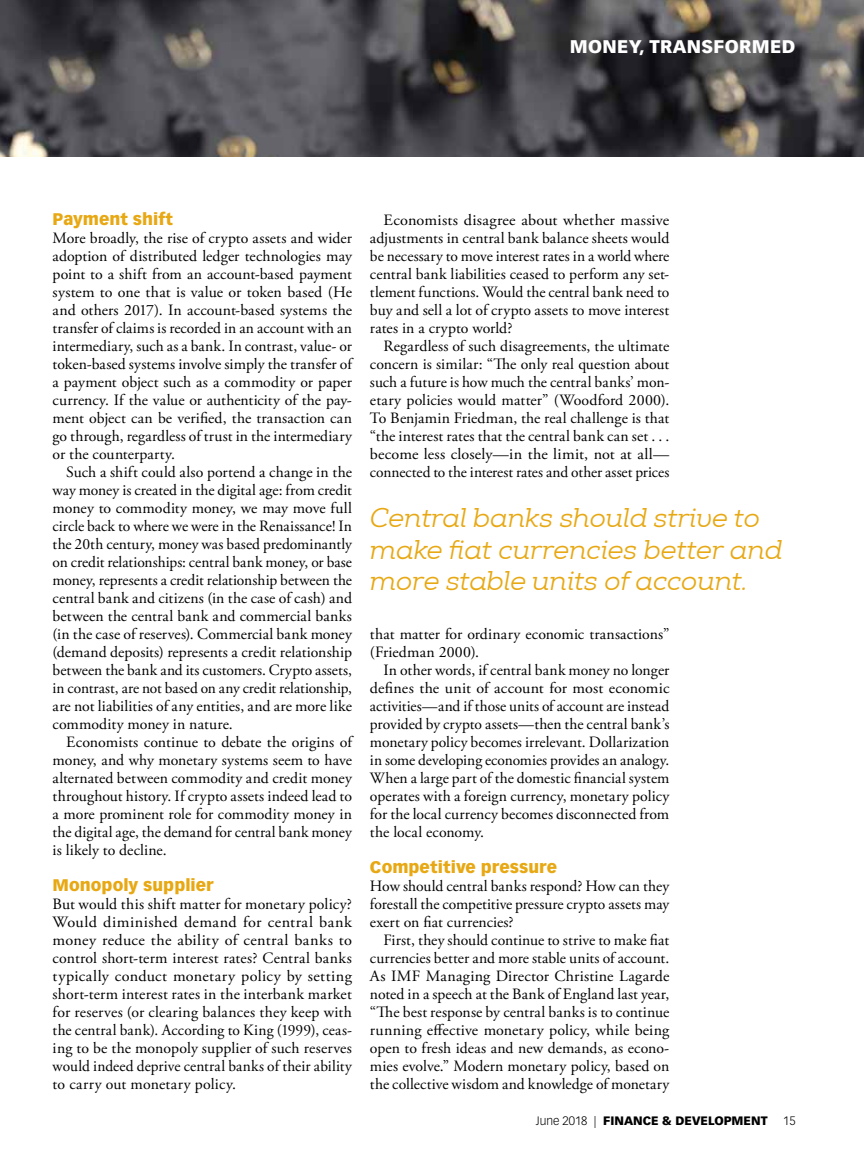
<style>
.page{position:relative;width:864px;height:1161px;background:#fff}
.page>*{position:absolute;margin:0;border:0;box-sizing:border-box;transform-origin:0 0}
.t1{font:italic 27px/31.5px "Nexa Slab";letter-spacing:-.01em;color:#e7a813}
.t2{font:900 18px "Vectora LT Std";letter-spacing:.02em;color:#fff}
.t3{font:900 16.5px "Vectora LT Std";letter-spacing:.005em;color:#e7a813}
.t4{font:15.75px/18px "Adobe Garamond Pro";letter-spacing:.005em;color:#000;text-align:justify}
.t5{font:900 12px "Vectora LT Std";color:#000}
.t6{font:300 12px "Vectora LT Std";color:#000}
.s1{font-weight:300}
</style>
<div class="page">
<img style="left:0;top:0;width:864px;height:157px">
<p class="t2" style="left:570px;top:36px;width:227px">MONEY, TRANSFORMED</p>
<p class="t3" style="left:53px;top:209px;width:122px">Payment shift</p>
<p class="t4" style="left:53px;top:230px;width:301px">More broadly, the rise of crypto assets and wider adoption of distributed ledger technologies may point to a shift from an account-based payment system to one that is value or token based (He and others 2017). In account-based systems the transfer of claims is recorded in an account with an intermediary, such as a bank. In contrast, value- or token-based systems involve simply the transfer of a payment object such as a commodity or paper currency. If the value or authenticity of the pay&shy;ment object can be verified, the transaction can go through, regardless of trust in the intermediary or the counterparty.</p>
<p class="t4" style="left:53px;top:464px;width:301px;text-indent:13px">Such a shift could also portend a change in the way money is created in the digital age: from credit money to commodity money, we may move full circle back to where we were in the Renaissance! In the 20th century, money was based predominantly on credit relationships: central bank money, or base money, represents a credit relationship between the central bank and citizens (in the case of cash) and between the central bank and commercial banks (in the case of reserves). Commercial bank money (demand deposits) represents a credit relationship between the bank and its customers. Crypto assets, in contrast, are not based on any credit relationship, are not liabilities of any entities, and are more like commodity money in nature.</p>
<p class="t4" style="left:53px;top:734px;width:301px;text-indent:14px">Economists continue to debate the origins of money, and why monetary systems seem to have alternated between commodity and credit money throughout history. If crypto assets indeed lead to a more prominent role for commodity money in the digital age, the demand for central bank money is likely to decline.</p>
<p class="t3" style="left:53px;top:875px;width:162px">Monopoly supplier</p>
<p class="t4" style="left:53px;top:896px;width:301px">But would this shift matter for monetary policy?<br>Would diminished demand for central bank money reduce the ability of central banks to control short-term interest rates? Central banks typically conduct monetary policy by setting short-term interest rates in the interbank market for reserves (or clearing balances they keep with the central bank). According to King (1999), ceas&shy;ing to be the monopoly supplier of such reserves would indeed deprive central banks of their ability to carry out monetary policy.</p>
<p class="t4" style="left:370px;top:212px;width:301px;text-indent:14px">Economists disagree about whether massive adjustments in central bank balance sheets would be necessary to move interest rates in a world where central bank liabilities ceased to perform any set&shy;tlement functions. Would the central bank need to buy and sell a lot of crypto assets to move interest rates in a crypto world?</p>
<p class="t4" style="left:370px;top:338px;width:301px;text-indent:13px">Regardless of such disagreements, the ultimate concern is similar: “The only real question about such a future is how much the central banks’ mon&shy;etary policies would matter” (Woodford 2000).<br>To Benjamin Friedman, the real challenge is that “the interest rates that the central bank can set . . . become less closely—in the limit, not at all— connected to the interest rates and other asset prices</p>
<h1 class="t1" style="left:370px;top:503px;width:414px">Central banks should strive to make fiat currencies better and more stable units of account.</h1>
<p class="t4" style="left:370px;top:626px;width:301px">that matter for ordinary economic transactions” (Friedman 2000).</p>
<p class="t4" style="left:370px;top:662px;width:301px;text-indent:14px">In other words, if central bank money no longer defines the unit of account for most economic activities—and if those units of account are instead provided by crypto assets—then the central bank’s monetary policy becomes irrelevant. Dollarization in some developing economies provides an analogy.<br>When a large part of the domestic financial system operates with a foreign currency, monetary policy for the local currency becomes disconnected from the local economy.</p>
<p class="t3" style="left:370px;top:857px;width:189px">Competitive pressure</p>
<p class="t4" style="left:370px;top:878px;width:301px">How should central banks respond? How can they forestall the competitive pressure crypto assets may exert on fiat currencies?</p>
<p class="t4" style="left:370px;top:932px;width:301px;text-indent:14px">First, they should continue to strive to make fiat currencies better and more stable units of account.<br>As IMF Managing Director Christine Lagarde noted in a speech at the Bank of England last year, “The best response by central banks is to continue running effective monetary policy, while being open to fresh ideas and new demands, as econo&shy;mies evolve.” Modern monetary policy, based on the collective wisdom and knowledge of monetary</p>
<p class="t5" style="left:536px;top:1113px;width:233px"><span class="s1">June 2018 |</span> FINANCE &amp; DEVELOPMENT</p>
<p class="t6" style="left:783px;top:1114px;width:14px">15</p>
</div>
